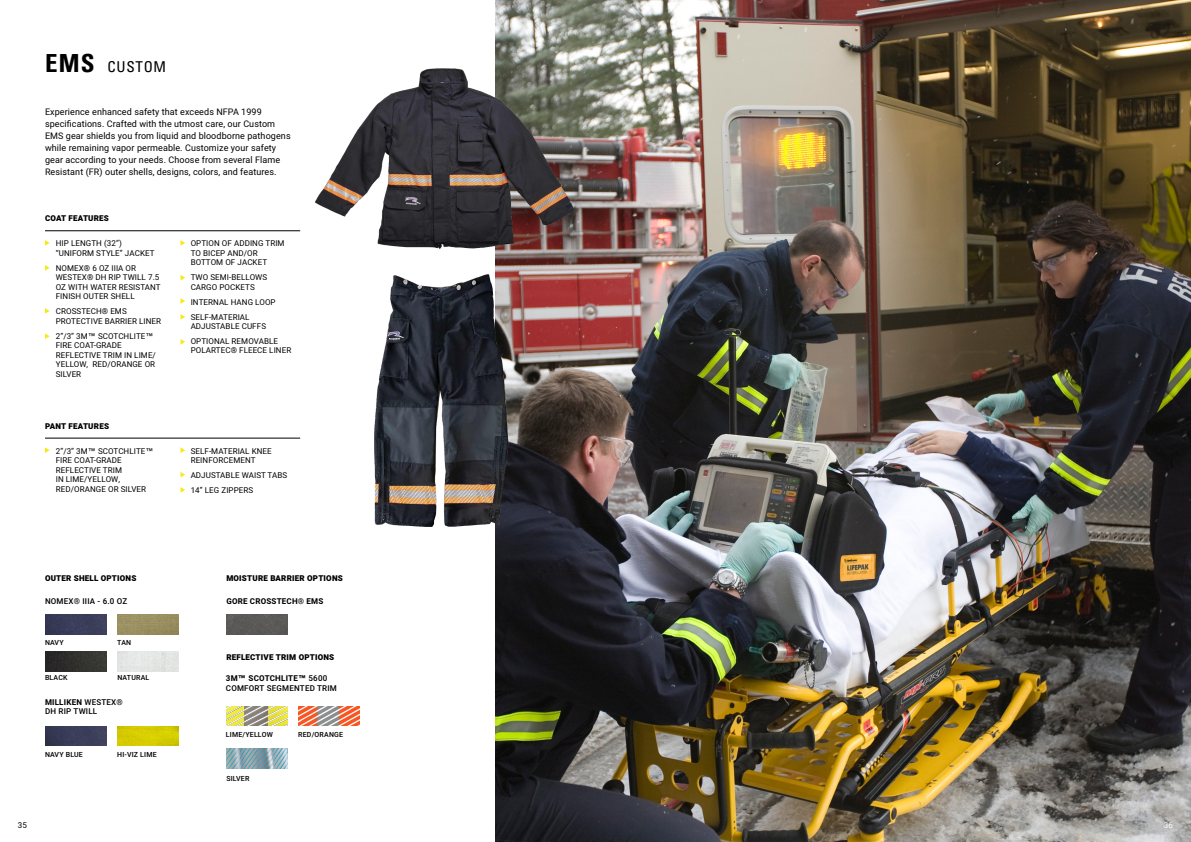
<style>
.page{position:relative;width:1191px;height:842px;background:#fff}
.page>*{position:absolute;margin:0;border:0;box-sizing:border-box;transform-origin:0 0}
.t1{font:700 condensed 25px "Univers";color:#000}
.t2{font:condensed 15px "Univers";letter-spacing:.05em;color:#000}
.t3{font:9px/12px "Heebo";letter-spacing:.01em;color:#000101}
.t4{font:8px/9.5px "Heebo";letter-spacing:.01em;color:#000101}
.t5{font:900 8px "Heebo";letter-spacing:.025em;color:#000101}
.t6{font:500 8px/9.6px "Heebo";letter-spacing:.025em;color:#000101}
.t7{font:700 8px "Heebo";letter-spacing:.025em;color:#000101}
.t8{font:8px "Heebo";color:#fff}
.t9{font:500 7px "Heebo";letter-spacing:.025em;color:#000101}
.s1{font-family:"Helvetica"}
.s2{font-weight:700}
.s3{font-family:"Helvetica";font-weight:700}
</style>
<div class="page">
<img style="left:298px;top:706px;width:61px;height:20px">
<img style="left:226px;top:706px;width:61px;height:20px">
<img style="left:495px;top:0;width:696px;height:842px">
<hr style="left:45px;top:231px;width:255px;height:1px;background:#000101">
<hr style="left:45px;top:438px;width:255px;height:1px;background:#000101">
<svg style="left:45px;top:240px;width:5px;height:6px"></svg>
<svg style="left:45px;top:447px;width:5px;height:6px"></svg>
<svg style="left:180px;top:240px;width:5px;height:6px"></svg>
<svg style="left:180px;top:447px;width:5px;height:6px"></svg>
<svg style="left:180px;top:472px;width:5px;height:5px"></svg>
<svg style="left:180px;top:487px;width:5px;height:6px"></svg>
<svg style="left:180px;top:275px;width:5px;height:5px"></svg>
<svg style="left:180px;top:298px;width:5px;height:6px"></svg>
<svg style="left:180px;top:314px;width:5px;height:6px"></svg>
<svg style="left:180px;top:339px;width:5px;height:6px"></svg>
<svg style="left:45px;top:265px;width:5px;height:6px"></svg>
<svg style="left:45px;top:308px;width:5px;height:6px"></svg>
<svg style="left:45px;top:333px;width:5px;height:6px"></svg>
<img style="left:315px;top:61px;width:264px;height:193px">
<img style="left:374px;top:271px;width:158px;height:261px">
<img style="left:45px;top:614px;width:61px;height:20px">
<img style="left:45px;top:652px;width:61px;height:19px">
<img style="left:117px;top:652px;width:62px;height:19px">
<img style="left:117px;top:614px;width:62px;height:20px">
<img style="left:45px;top:726px;width:61px;height:20px">
<img style="left:117px;top:726px;width:62px;height:20px">
<img style="left:226px;top:614px;width:62px;height:20px">
<img style="left:226px;top:748px;width:62px;height:20px">
<h1 class="t1" style="left:45px;top:48px;width:51px">EMS</h1>
<p class="t3" style="left:45px;top:106px;width:247px">Experience enhanced safety that exceeds NFPA 1999 specifications. Crafted with the utmost care, our Custom EMS gear shields you from liquid and bloodborne pathogens while remaining vapor permeable. Customize your safety gear according to your needs. Choose from several Flame Resistant (FR) outer shells, designs, colors, and features.</p>
<p class="t5" style="left:45px;top:213px;width:66px">COAT FEATURES</p>
<h2 class="t2" style="left:107px;top:57px;width:60px">CUSTOM</h2>
<p class="t4" style="left:56px;top:239px;width:100px">HIP LENGTH (32”) “UNIFORM STYLE” JACKET</p>
<p class="t4" style="left:56px;top:263px;width:106px">NOMEX® 6 OZ IIIA OR<br>WESTEX® DH RIP TWILL 7.5<br>OZ WITH WATER RESISTANT<br>FINISH OUTER SHELL</p>
<p class="t4" style="left:56px;top:307px;width:107px">CROSSTECH® EMS<br>PROTECTIVE BARRIER LINER</p>
<p class="t4" style="left:56px;top:331px;width:102px">2”/3” 3M<span class="s1">™</span> SCOTCHLITE<span class="s1">™<br></span>FIRE COAT-GRADE<br>REFLECTIVE TRIM IN LIME/<br>YELLOW, RED/ORANGE OR<br>SILVER</p>
<p class="t5" style="left:45px;top:420px;width:66px">PANT FEATURES</p>
<p class="t4" style="left:56px;top:446px;width:99px">2”/3” 3M<span class="s1">™</span> SCOTCHLITE<span class="s1">™<br></span>FIRE COAT-GRADE<br>REFLECTIVE TRIM<br>IN LIME/YELLOW,<br>RED/ORANGE OR SILVER</p>
<p class="t4" style="left:191px;top:239px;width:95px">OPTION OF ADDING TRIM<br>TO BICEP AND/OR<br>BOTTOM OF JACKET</p>
<p class="t4" style="left:191px;top:273px;width:78px">TWO SEMI-BELLOWS<br>CARGO POCKETS</p>
<p class="t4" style="left:191px;top:294px;width:86px;line-height:14.9px">INTERNAL HANG LOOP<br>SELF-MATERIAL</p>
<p class="t4" style="left:191px;top:319px;width:89px;line-height:14.9px">ADJUSTABLE CUFFS<br>OPTIONAL REMOVABLE</p>
<p class="t4" style="left:191px;top:346px;width:102px">POLARTEC® FLEECE LINER</p>
<p class="t4" style="left:191px;top:446px;width:83px">SELF-MATERIAL KNEE<br>REINFORCEMENT</p>
<p class="t4" style="left:191px;top:468px;width:98px;line-height:14.9px">ADJUSTABLE WAIST TABS<br>14” LEG ZIPPERS</p>
<p class="t5" style="left:45px;top:573px;width:93px">OUTER SHELL OPTIONS</p>
<p class="t6" style="left:45px;top:596px;width:84px">NOMEX® IIIA - 6.0 OZ</p>
<p class="t9" style="left:45px;top:638px;width:20px">NAVY</p>
<p class="t9" style="left:117px;top:638px;width:15px">TAN</p>
<p class="t9" style="left:45px;top:673px;width:24px">BLACK</p>
<p class="t9" style="left:117px;top:673px;width:33px">NATURAL</p>
<p class="t6" style="left:45px;top:697px;width:79px"><span class="s2">MILLIKEN</span> WESTEX®<br>DH RIP TWILL</p>
<p class="t9" style="left:45px;top:749px;width:39px">NAVY BLUE</p>
<p class="t9" style="left:117px;top:749px;width:41px">HI-VIZ LIME</p>
<p class="t4" style="left:18px;top:820px;width:11px">35</p>
<p class="t5" style="left:226px;top:573px;width:118px">MOISTURE BARRIER OPTIONS</p>
<p class="t7" style="left:226px;top:596px;width:99px">GORE CROSSTECH® EMS</p>
<p class="t5" style="left:226px;top:652px;width:109px">REFLECTIVE TRIM OPTIONS</p>
<p class="t6" style="left:226px;top:674px;width:112px"><span class="s2">3M</span><span class="s3">™</span> <span class="s2">SCOTCHLITE</span><span class="s3">™</span> 5600<br>COMFORT SEGMENTED TRIM</p>
<p class="t9" style="left:226px;top:729px;width:48px">LIME/YELLOW</p>
<p class="t9" style="left:298px;top:729px;width:46px">RED/ORANGE</p>
<p class="t9" style="left:226px;top:774px;width:25px">SILVER</p>
<p class="t8" style="left:1164px;top:819px;width:11px">36</p>
</div>
